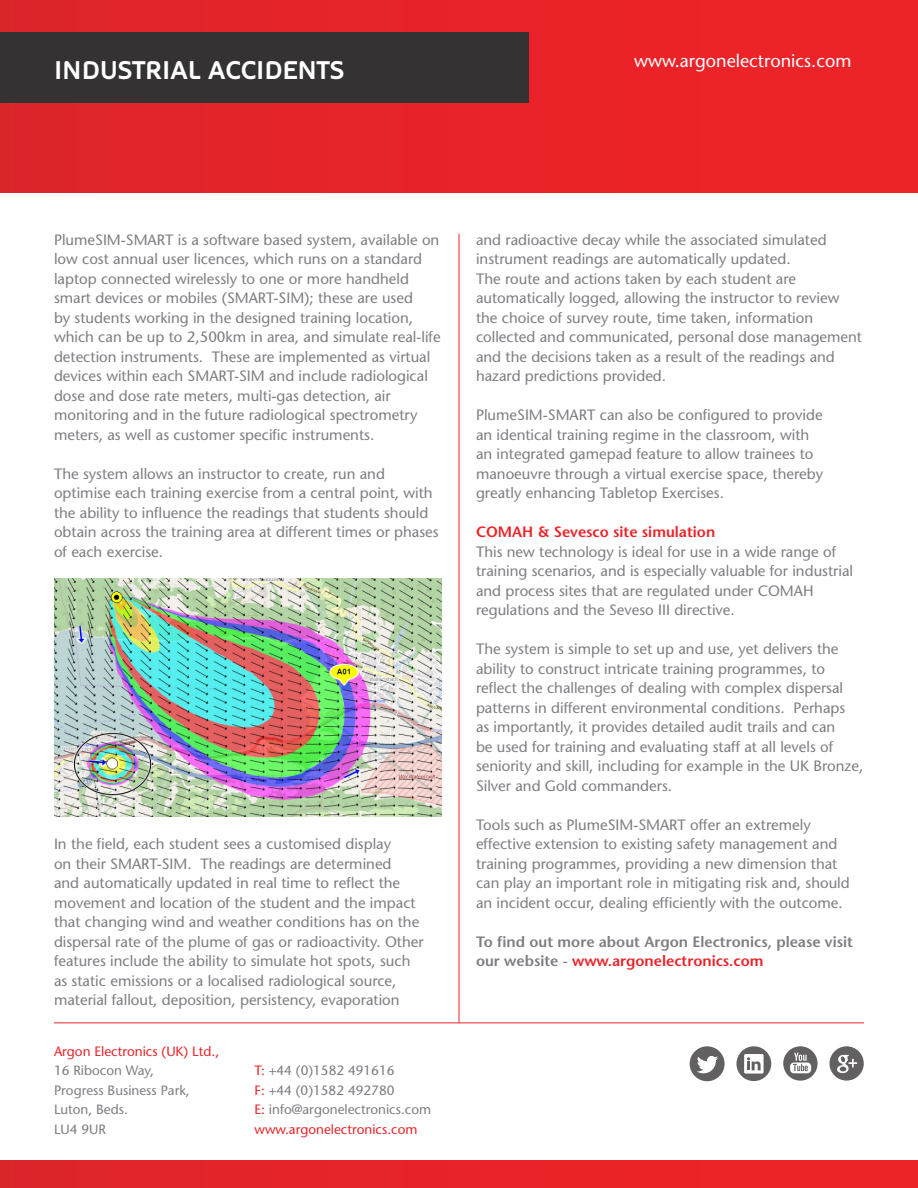
<style>
.page{position:relative;width:918px;height:1188px;background:#fff}
.page>*{position:absolute;margin:0;border:0;box-sizing:border-box;transform-origin:0 0}
.t1{font:700 25.5px "Oblik";color:#fff}
.t2{font:500 18px "Stone Sans Std";color:#fff}
.Body{font:500 15px/19.5px "Stone Sans Std";color:#7d7e82}
.Body-2{font:600 15px/19.5px "Stone Sans Std";color:#7d7e82}
.Body-3{font:600 15px "Stone Sans Std";color:#ec2329}
.t3{font:500 13.5px/19.5px "Stone Sans Std";color:#7d7e82}
.t4{font:500 13.5px "Stone Sans Std";color:#ec2329}
.s1{color:#ec2329}
</style>
<div class="page">
<svg style="left:690px;top:1046px;width:35px;height:35px"></svg>
<svg style="left:736px;top:1046px;width:35px;height:35px"></svg>
<svg style="left:783px;top:1046px;width:35px;height:35px"></svg>
<svg style="left:829px;top:1046px;width:35px;height:35px"></svg>
<img style="left:54px;top:578px;width:388px;height:238px">
<div style="left:0;top:1160px;width:918px;height:28px;background:#e82329"></div>
<div style="left:0;top:0;width:918px;height:192px;background:linear-gradient(to right,#de2529,#ef2229)"></div>
<div style="left:0;top:32px;width:528px;height:71px;background:#343232"></div>
<hr style="left:54px;top:1023px;width:810px;height:1px;background:#ec2329">
<hr style="left:459px;top:234px;width:1px;height:789px;background:#ec2329">
<p class="t1" style="left:54px;top:56px;width:292px">INDUSTRIAL ACCIDENTS</p>
<p class="t2" style="left:634px;top:50px;width:219px">www.argonelectronics.com</p>
<p class="Body" style="left:54px;top:230px;width:388px">PlumeSIM-SMART is a software based system, available on low cost annual user licences, which runs on a standard laptop connected wirelessly to one or more handheld smart devices or mobiles (SMART-SIM); these are used<br>by students working in the designed training location, which can be up to 2,500km in area, and simulate real-life detection instruments. These are implemented as virtual devices within each SMART-SIM and include radiological dose and dose rate meters, multi-gas detection, air monitoring and in the future radiological spectrometry meters, as well as customer specific instruments.</p>
<p class="Body" style="left:54px;top:464px;width:386px">The system allows an instructor to create, run and optimise each training exercise from a central point, with the ability to influence the readings that students should obtain across the training area at different times or phases of each exercise.</p>
<p class="Body" style="left:54px;top:834px;width:371px">In the field, each student sees a customised display<br>on their SMART-SIM. The readings are determined<br>and automatically updated in real time to reflect the movement and location of the student and the impact that changing wind and weather conditions has on the dispersal rate of the plume of gas or radioactivity. Other features include the ability to simulate hot spots, such as static emissions or a localised radiological source, material fallout, deposition, persistency, evaporation</p>
<p class="t4" style="left:54px;top:1043px;width:167px">Argon Electronics (UK) Ltd.,</p>
<p class="t3" style="left:54px;top:1061px;width:137px">16 Ribocon Way,<br>Progress Business Park,<br>Luton, Beds.<br>LU4 9UR</p>
<p class="t3" style="left:255px;top:1061px;width:178px"><span class="s1">T:</span> +44 (0)1582 491616<br><span class="s1">F:</span> +44 (0)1582 492780<br><span class="s1">E:</span> info@argonelectronics.com <span class="s1">www.argonelectronics.com</span></p>
<p class="Body" style="left:476px;top:230px;width:352px">and radioactive decay while the associated simulated instrument readings are automatically updated.</p>
<p class="Body" style="left:476px;top:269px;width:388px">The route and actions taken by each student are automatically logged, allowing the instructor to review the choice of survey route, time taken, information collected and communicated, personal dose management and the decisions taken as a result of the readings and hazard predictions provided.</p>
<p class="Body" style="left:476px;top:405px;width:349px">PlumeSIM-SMART can also be configured to provide an identical training regime in the classroom, with an integrated gamepad feature to allow trainees to manoeuvre through a virtual exercise space, thereby greatly enhancing Tabletop Exercises.</p>
<p class="Body-3" style="left:476px;top:523px;width:241px">COMAH &amp; Sevesco site simulation</p>
<p class="Body" style="left:476px;top:542px;width:379px">This new technology is ideal for use in a wide range of training scenarios, and is especially valuable for industrial and process sites that are regulated under COMAH regulations and the Seveso III directive.</p>
<p class="Body" style="left:476px;top:639px;width:389px">The system is simple to set up and use, yet delivers the ability to construct intricate training programmes, to reflect the challenges of dealing with complex dispersal patterns in different environmental conditions. Perhaps<br>as importantly, it provides detailed audit trails and can<br>be used for training and evaluating staff at all levels of seniority and skill, including for example in the UK Bronze, Silver and Gold commanders.</p>
<p class="Body" style="left:476px;top:815px;width:375px">Tools such as PlumeSIM-SMART offer an extremely effective extension to existing safety management and training programmes, providing a new dimension that can play an important role in mitigating risk and, should an incident occur, dealing efficiently with the outcome.</p>
<p class="Body-2" style="left:476px;top:932px;width:379px">To find out more about Argon Electronics, please visit our website - <span class="s1">www.argonelectronics.com</span></p>
</div>
